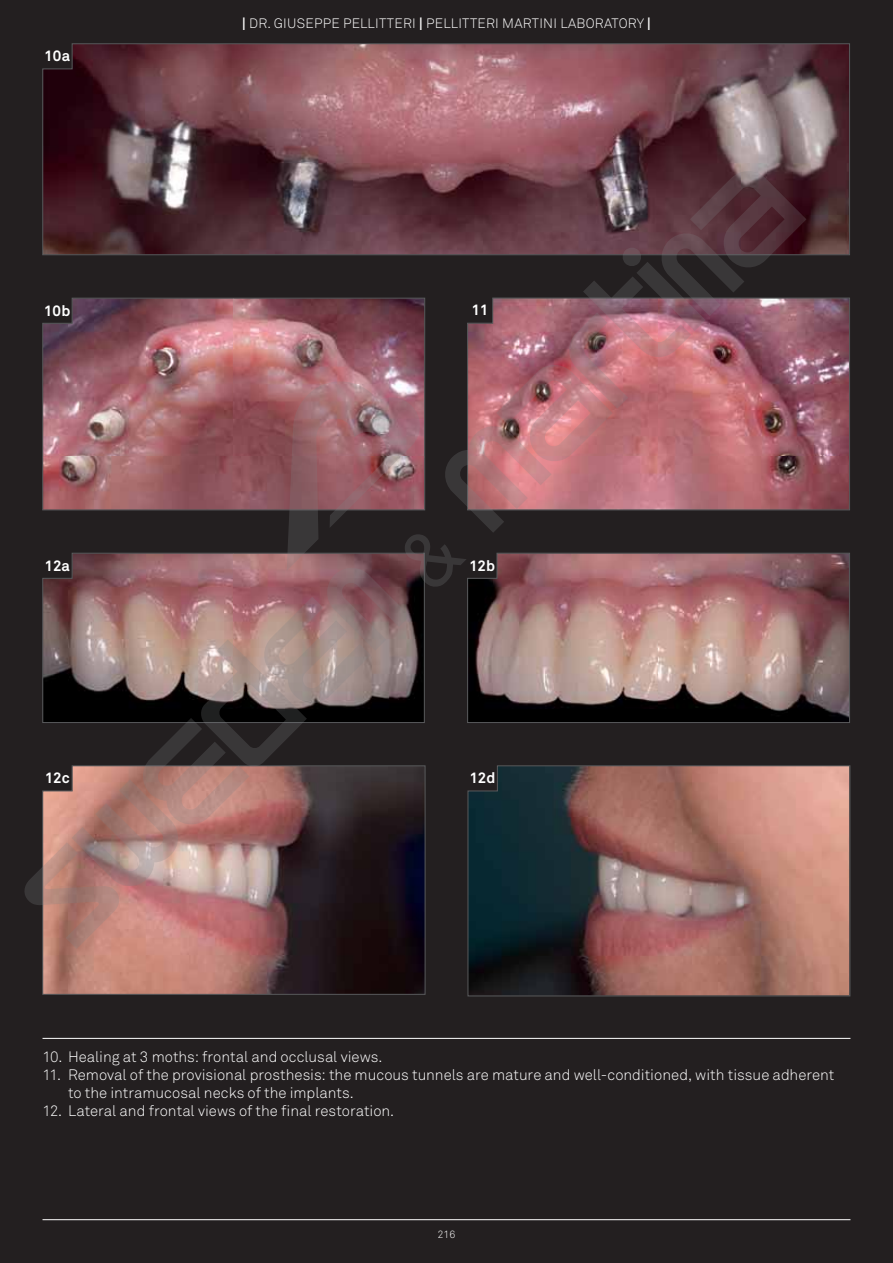
<style>
.page{position:relative;width:893px;height:1263px;background:#231f20}
.page>*{position:absolute;margin:0;border:0;box-sizing:border-box;transform-origin:0 0}
.t1{font:15px/18px "Akkurat Light Pro";color:#fff}
.t2{font:700 15px "Akkurat Pro";color:#fff}
.t3{font:13.5px "Akkurat Light Pro";letter-spacing:.02em;color:#fff}
.t4{font:10.5px "Akkurat Light Pro";color:#fff}
.s1{font-family:"Akkurat Pro";font-weight:700}
</style>
<div class="page">
<hr style="left:43px;top:1219px;width:807px;height:1px;background:#fff">
<hr style="left:43px;top:1038px;width:807px;height:1px;background:#fff">
<svg style="left:42px;top:43px;width:808px;height:212px;background:#80545b"></svg>
<svg style="left:807px;top:297px;width:43px;height:214px;background:#8d5664"></svg>
<svg style="left:467px;top:765px;width:384px;height:232px;background:#90665c"></svg>
<svg style="left:42px;top:949px;width:384px;height:46px;background:#7b534d"></svg>
<svg style="left:807px;top:552px;width:43px;height:171px;background:#664a4d"></svg>
<img style="left:24px;top:161px;width:783px;height:788px">
<p class="t2" style="left:44px;top:50px;width:28px">10a</p>
<p class="t3" style="left:242px;top:18px;width:410px"><span class="s1">|</span> DR. GIUSEPPE PELLITTERI <span class="s1">|</span> PELLITTERI MARTINI LABORATORY <span class="s1">|</span></p>
<p class="t2" style="left:44px;top:305px;width:28px">10b</p>
<p class="t2" style="left:471px;top:305px;width:19px">11</p>
<p class="t2" style="left:44px;top:560px;width:27px">12a</p>
<p class="t2" style="left:469px;top:560px;width:28px">12b</p>
<p class="t2" style="left:45px;top:772px;width:27px">12c</p>
<p class="t2" style="left:469px;top:772px;width:28px">12d</p>
<p class="t1" style="left:43px;top:1049px;width:342px">10. Healing at 3 moths: frontal and occlusal views.</p>
<p class="t1" style="left:68px;top:1067px;width:768px;text-indent:-26px">11. Removal of the provisional prosthesis: the mucous tunnels are mature and well-conditioned, with tissue adherent to the intramucosal necks of the implants.</p>
<p class="t1" style="left:43px;top:1103px;width:353px">12. Lateral and frontal views of the final restoration.</p>
<p class="t4" style="left:438px;top:1230px;width:19px">216</p>
</div>
